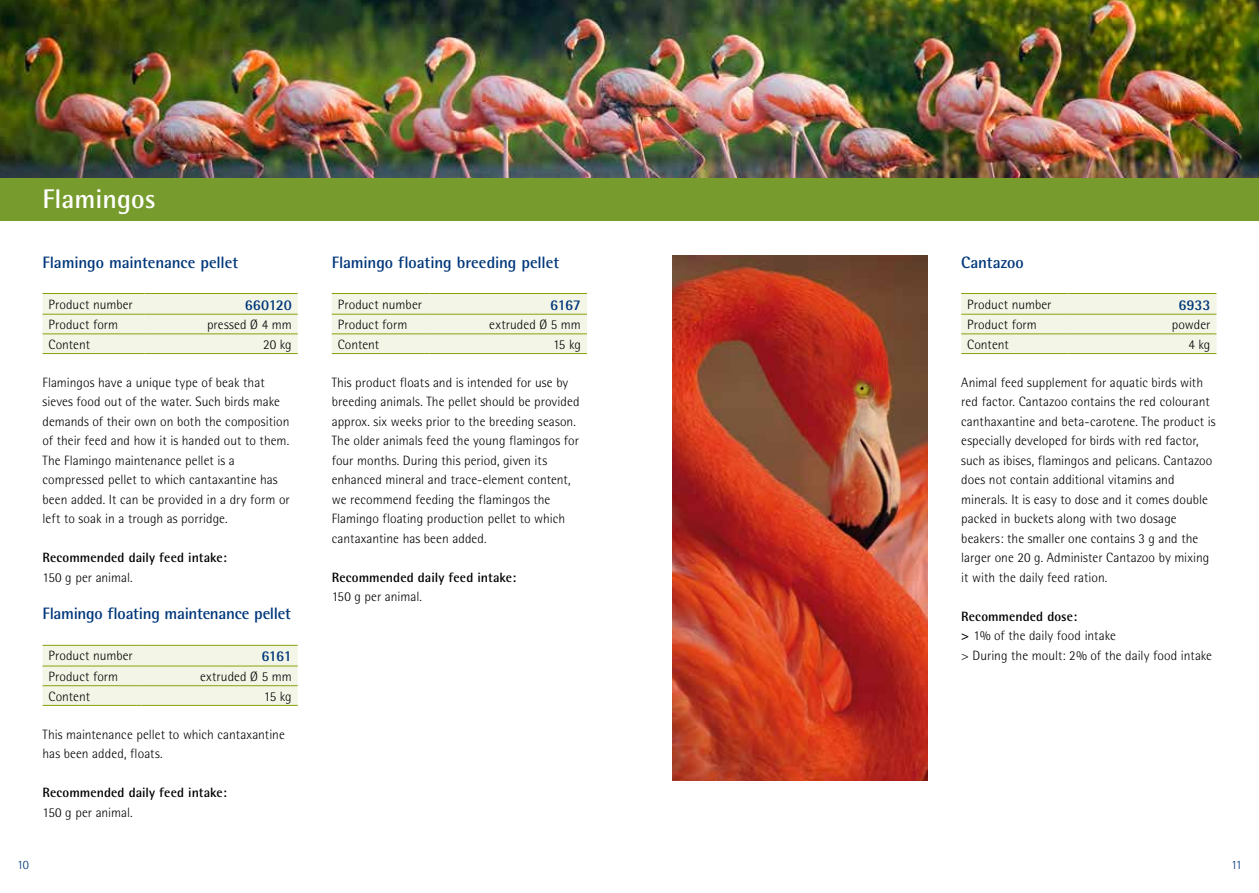
<style>
.page{position:relative;width:1259px;height:893px;background:#fff}
.page>*{position:absolute;margin:0;border:0;box-sizing:border-box;transform-origin:0 0}
.t1{font:700 27px "Rotis Semi Sans";color:#fff}
.t2{font:700 16.5px "Rotis Semi Sans";letter-spacing:-.01em;color:#00377a}
.t3{font:700 15px "Rotis Semi Sans";letter-spacing:-.025em;color:#00377a}
.t4{font:300 13.5px/19.5px "Rotis Semi Sans";letter-spacing:.005em;color:#000}
.t5{font:700 13.5px "Rotis Semi Sans";letter-spacing:.005em;color:#000}
.t6{font:300 12.75px "Rotis Semi Sans";color:#00377a}
.s1{font-weight:700}
</style>
<div class="page">
<img style="left:0;top:0;width:1259px;height:179px">
<div style="left:0;top:179px;width:1259px;height:42px;background:#779b2c"></div>
<div style="left:43px;top:294px;width:255px;height:59px;background:#f3f6e7"></div>
<hr style="left:43px;top:293px;width:102px;height:1px;background:#86a20b">
<hr style="left:145px;top:293px;width:153px;height:1px;background:#86a20b">
<hr style="left:43px;top:314px;width:102px;height:1px;background:#86a20b">
<hr style="left:145px;top:314px;width:153px;height:1px;background:#86a20b">
<hr style="left:43px;top:333px;width:102px;height:1px;background:#86a20b">
<hr style="left:145px;top:333px;width:153px;height:1px;background:#86a20b">
<hr style="left:43px;top:353px;width:102px;height:1px;background:#86a20b">
<hr style="left:145px;top:353px;width:153px;height:1px;background:#86a20b">
<div style="left:43px;top:646px;width:255px;height:59px;background:#f3f6e7"></div>
<hr style="left:43px;top:645px;width:98px;height:1px;background:#86a20b">
<hr style="left:141px;top:645px;width:157px;height:1px;background:#86a20b">
<hr style="left:43px;top:666px;width:98px;height:1px;background:#86a20b">
<hr style="left:141px;top:666px;width:157px;height:1px;background:#86a20b">
<hr style="left:43px;top:685px;width:98px;height:1px;background:#86a20b">
<hr style="left:141px;top:685px;width:157px;height:1px;background:#86a20b">
<hr style="left:43px;top:705px;width:98px;height:1px;background:#86a20b">
<hr style="left:141px;top:705px;width:157px;height:1px;background:#86a20b">
<div style="left:332px;top:294px;width:255px;height:59px;background:#f3f6e7"></div>
<hr style="left:332px;top:293px;width:97px;height:1px;background:#86a20b">
<hr style="left:429px;top:293px;width:158px;height:1px;background:#86a20b">
<hr style="left:332px;top:314px;width:97px;height:1px;background:#86a20b">
<hr style="left:429px;top:314px;width:158px;height:1px;background:#86a20b">
<hr style="left:332px;top:333px;width:97px;height:1px;background:#86a20b">
<hr style="left:429px;top:333px;width:158px;height:1px;background:#86a20b">
<hr style="left:332px;top:353px;width:97px;height:1px;background:#86a20b">
<hr style="left:429px;top:353px;width:158px;height:1px;background:#86a20b">
<div style="left:961px;top:294px;width:255px;height:59px;background:#f3f6e7"></div>
<hr style="left:961px;top:293px;width:106px;height:1px;background:#86a20b">
<hr style="left:1067px;top:293px;width:149px;height:1px;background:#86a20b">
<hr style="left:961px;top:314px;width:106px;height:1px;background:#86a20b">
<hr style="left:1067px;top:314px;width:149px;height:1px;background:#86a20b">
<hr style="left:961px;top:333px;width:106px;height:1px;background:#86a20b">
<hr style="left:1067px;top:333px;width:149px;height:1px;background:#86a20b">
<hr style="left:961px;top:353px;width:106px;height:1px;background:#86a20b">
<hr style="left:1067px;top:353px;width:149px;height:1px;background:#86a20b">
<img style="left:672px;top:255px;width:255px;height:525px">
<h1 class="t1" style="left:43px;top:182px;width:115px">Flamingos</h1>
<p class="t2" style="left:43px;top:252px;width:197px">Flamingo maintenance pellet</p>
<p class="t4" style="left:49px;top:294px;width:86px">Product number</p>
<p class="t3" style="left:245px;top:295px;width:48px">660120</p>
<p class="t4" style="left:49px;top:315px;width:71px">Product form</p>
<p class="t4" style="left:207px;top:315px;width:86px">pressed Ø 4 mm</p>
<p class="t4" style="left:49px;top:335px;width:43px">Content</p>
<p class="t4" style="left:263px;top:335px;width:30px">20 kg</p>
<p class="t4" style="left:43px;top:373px;width:249px">Flamingos have a unique type of beak that sieves food out of the water. Such birds make demands of their own on both the composition of their feed and how it is handed out to them.<br>The Flamingo maintenance pellet is a compressed pellet to which cantaxantine has been added. It can be provided in a dry form or left to soak in a trough as porridge.</p>
<p class="t5" style="left:43px;top:550px;width:186px">Recommended daily feed intake:</p>
<p class="t4" style="left:43px;top:568px;width:92px">150 g per animal.</p>
<p class="t2" style="left:43px;top:604px;width:250px">Flamingo floating maintenance pellet</p>
<p class="t4" style="left:49px;top:646px;width:86px">Product number</p>
<p class="t3" style="left:261px;top:647px;width:32px">6161</p>
<p class="t4" style="left:49px;top:667px;width:71px">Product form</p>
<p class="t4" style="left:200px;top:667px;width:93px">extruded Ø 5 mm</p>
<p class="t4" style="left:49px;top:686px;width:43px">Content</p>
<p class="t4" style="left:264px;top:686px;width:29px">15 kg</p>
<p class="t4" style="left:43px;top:724px;width:244px">This maintenance pellet to which cantaxantine has been added, floats.</p>
<p class="t5" style="left:43px;top:784px;width:186px">Recommended daily feed intake:</p>
<p class="t4" style="left:43px;top:802px;width:92px">150 g per animal.</p>
<p class="t2" style="left:332px;top:252px;width:229px">Flamingo floating breeding pellet</p>
<p class="t4" style="left:338px;top:294px;width:86px">Product number</p>
<p class="t3" style="left:550px;top:295px;width:32px">6167</p>
<p class="t4" style="left:338px;top:315px;width:71px">Product form</p>
<p class="t4" style="left:489px;top:315px;width:93px">extruded Ø 5 mm</p>
<p class="t4" style="left:338px;top:335px;width:43px">Content</p>
<p class="t4" style="left:553px;top:335px;width:29px">15 kg</p>
<p class="t4" style="left:332px;top:373px;width:249px">This product floats and is intended for use by breeding animals. The pellet should be provided approx. six weeks prior to the breeding season.<br>The older animals feed the young flamingos for four months. During this period, given its enhanced mineral and trace-element content, we recommend feeding the flamingos the Flamingo floating production pellet to which cantaxantine has been added.</p>
<p class="t5" style="left:332px;top:569px;width:186px">Recommended daily feed intake:</p>
<p class="t4" style="left:332px;top:587px;width:92px">150 g per animal.</p>
<p class="t2" style="left:961px;top:252px;width:64px">Cantazoo</p>
<p class="t4" style="left:967px;top:294px;width:86px">Product number</p>
<p class="t3" style="left:1178px;top:295px;width:34px">6933</p>
<p class="t4" style="left:967px;top:315px;width:71px">Product form</p>
<p class="t4" style="left:1171px;top:315px;width:40px">powder</p>
<p class="t4" style="left:967px;top:335px;width:43px">Content</p>
<p class="t4" style="left:1188px;top:335px;width:23px">4 kg</p>
<p class="t4" style="left:961px;top:373px;width:256px">Animal feed supplement for aquatic birds with red factor. Cantazoo contains the red colourant canthaxantine and beta-carotene. The product is especially developed for birds with red factor, such as ibises, flamingos and pelicans. Cantazoo does not contain additional vitamins and minerals. It is easy to dose and it comes double packed in buckets along with two dosage beakers: the smaller one contains 3 g and the larger one 20 g. Administer Cantazoo by mixing it with the daily feed ration.</p>
<p class="t4" style="left:961px;top:607px;width:252px"><span class="s1">Recommended dose:<br>&gt;</span> 1% of the daily food intake<br>&gt; During the moult: 2% of the daily food intake</p>
<p class="t6" style="left:17px;top:857px;width:13px">10</p>
<p class="t6" style="left:1231px;top:857px;width:12px">11</p>
</div>
